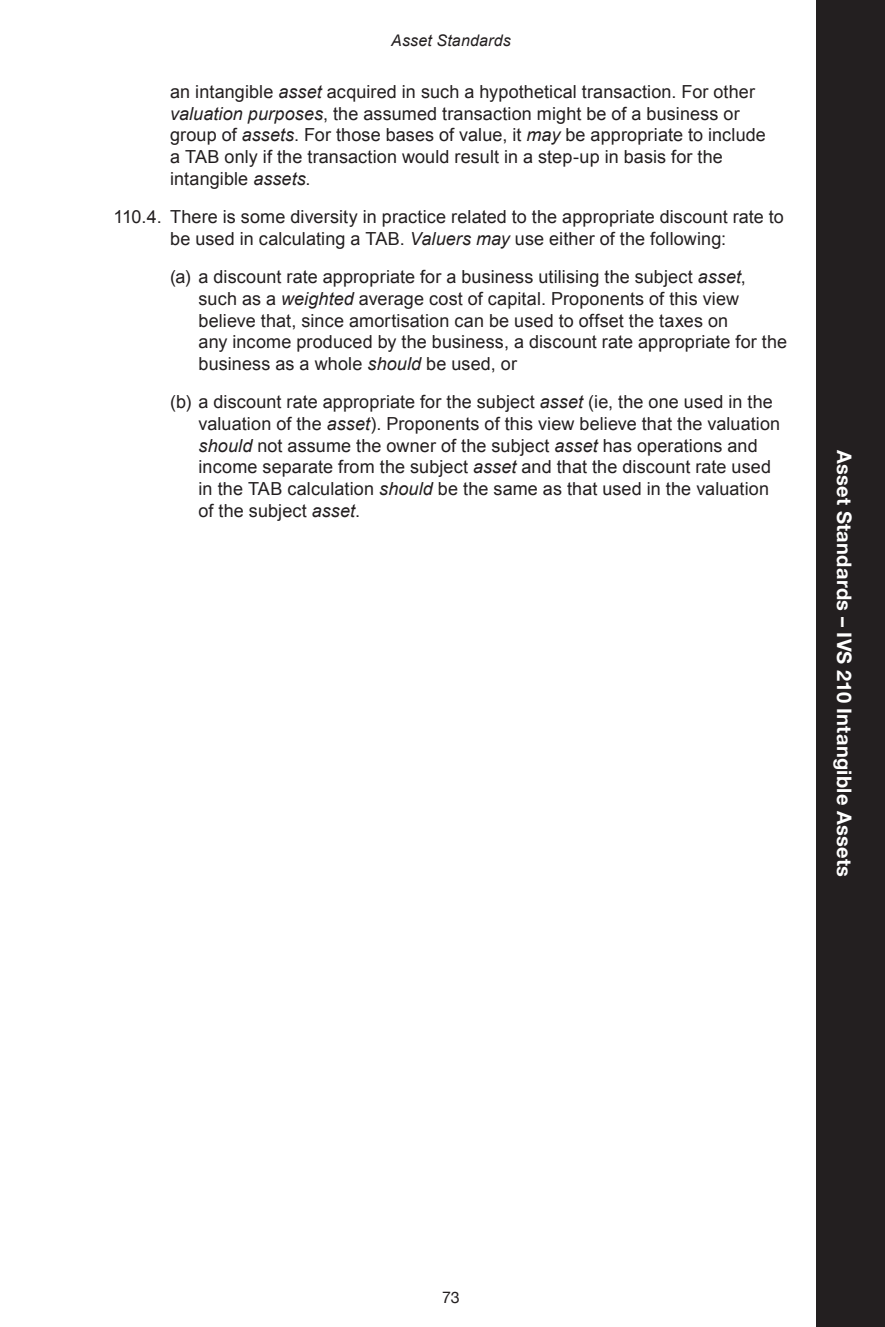
<style>
.page{position:relative;width:885px;height:1327px;background:#fff}
.page>*{position:absolute;margin:0;border:0;box-sizing:border-box;transform-origin:0 0}
.t1{font:700 20px "Helvetica Neue";letter-spacing:.015em;color:#fff}
.t2{font:18px/21.6px "Arial";letter-spacing:.005em;color:#231f20}
.t3{font:italic 16px "Arial";letter-spacing:.01em;color:#231f20}
.t4{font:16px "Helvetica Neue";color:#231f20}
.s1{font-style:italic}
</style>
<div class="page">
<div style="left:816px;top:0;width:68px;height:1327px;background:#231f20"></div>
<p class="t3" style="left:391px;top:30px;width:121px">Asset Standards</p>
<p class="t2" style="left:170px;top:81px;width:597px">an intangible <span class="s1">asset</span> acquired in such a hypothetical transaction. For other <span class="s1">valuation purposes</span>, the assumed transaction might be of a business or group of <span class="s1">assets</span>. For those bases of value, it <span class="s1">may</span> be appropriate to include a TAB only if the transaction would result in a step-up in basis for the intangible <span class="s1">assets</span>.</p>
<p class="t2" style="left:113px;top:206px;width:672px;text-align:center">110.4. There is some diversity in practice related to the appropriate discount rate to be used in calculating a TAB. <span class="s1">Valuers may</span> use either of the following:</p>
<p class="t2" style="left:198px;top:266px;width:590px;text-indent:-28px">(a) a discount rate appropriate for a business utilising the subject <span class="s1">asset</span>, such as a <span class="s1">weighted</span> average cost of capital. Proponents of this view believe that, since amortisation can be used to offset the taxes on<br>any income produced by the business, a discount rate appropriate for the business as a whole <span class="s1">should</span> be used, or</p>
<p class="t2" style="left:198px;top:391px;width:583px;text-indent:-28px">(b) a discount rate appropriate for the subject <span class="s1">asset</span> (ie, the one used in the valuation of the <span class="s1">asset</span>). Proponents of this view believe that the valuation <span class="s1">should</span> not assume the owner of the subject <span class="s1">asset</span> has operations and income separate from the subject <span class="s1">asset</span> and that the discount rate used in the TAB calculation <span class="s1">should</span> be the same as that used in the valuation of the subject <span class="s1">asset</span>.</p>
<p class="t1" style="left:859px;top:450px;width:428px;rotate:90deg">Asset Standards – IVS 210 Intangible Assets</p>
<p class="t4" style="left:442px;top:1285px;width:19px">73</p>
</div>
